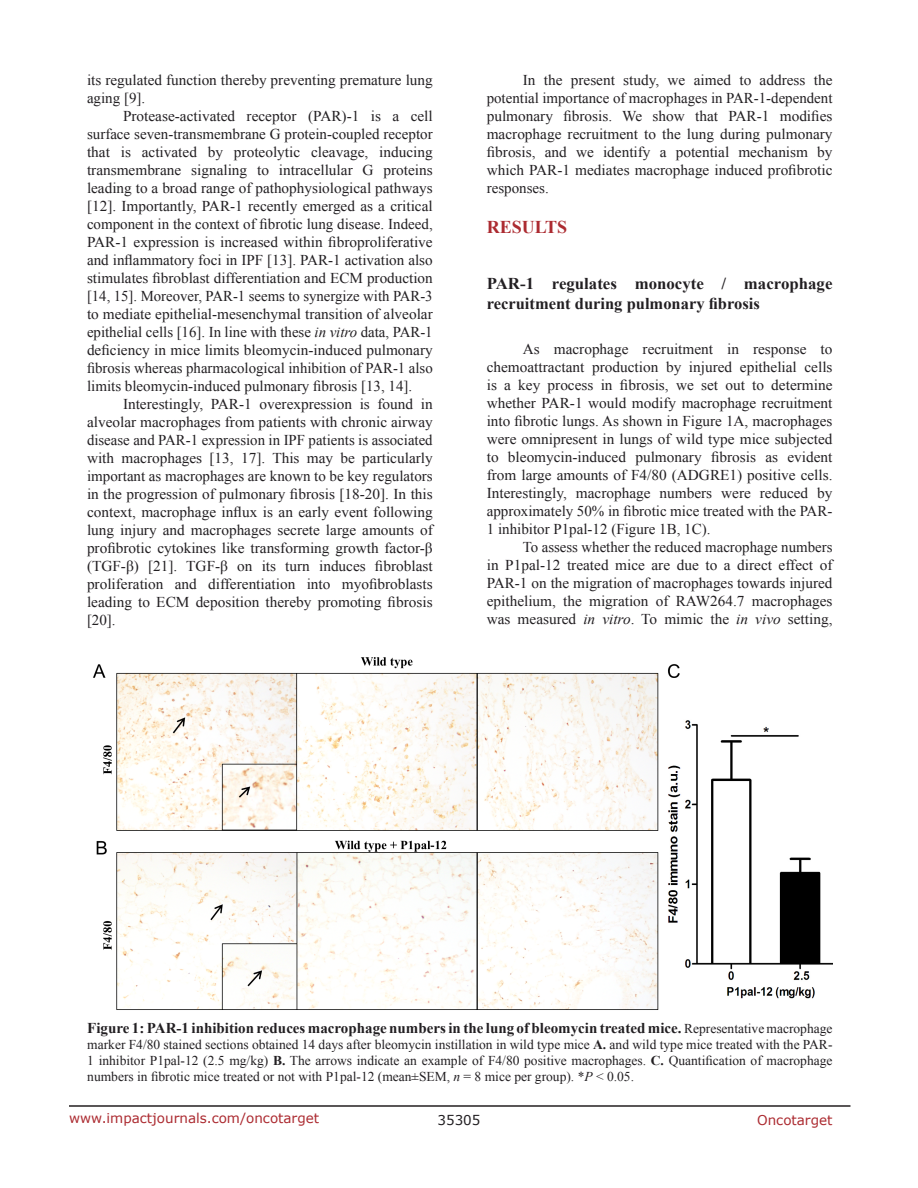
<style>
.page{position:relative;width:918px;height:1188px;background:#fff}
.page>*{position:absolute;margin:0;border:0;box-sizing:border-box;transform-origin:0 0}
.Heading{font:700 18px "Times New Roman";color:#ac2b31}
.SubHeading{font:700 16.5px/19.8px "Times New Roman";color:#221f22}
.BodyText{font:15px/18px "Times New Roman";color:#221f22;text-align:justify}
.FigureText{font:700 15px "Times New Roman";color:#221f22}
.FigureText-2{font:13.5px/16.2px "Times New Roman";color:#221f22;text-align:justify}
.t1{font:13.5px "Verdana";color:#ac2b31}
.t2{font:13.5px "Verdana";color:#221f22}
.s1{font-style:italic}
.s2{font-weight:400;font-size:13.5px}
.s3{font-weight:700}
</style>
<div class="page">
<hr style="left:69px;top:1105px;width:781px;height:2px;background:#231f20">
<img style="left:93px;top:657px;width:739px;height:353px">
<p class="BodyText" style="left:87px;top:71px;width:347px">its regulated function thereby preventing premature lung aging [9].</p>
<p class="BodyText" style="left:87px;top:107px;width:347px;text-indent:36px">Protease-activated receptor (PAR)-1 is a cell surface seven-transmembrane G protein-coupled receptor that is activated by proteolytic cleavage, inducing transmembrane signaling to intracellular G proteins leading to a broad range of pathophysiological pathways [12]. Importantly, PAR-1 recently emerged as a critical component in the context of fibrotic lung disease. Indeed, PAR-1 expression is increased within fibroproliferative and inflammatory foci in IPF [13]. PAR-1 activation also stimulates fibroblast differentiation and ECM production [14, 15]. Moreover, PAR-1 seems to synergize with PAR-3 to mediate epithelial-mesenchymal transition of alveolar epithelial cells [16]. In line with these <span class="s1">in vitro</span> data, PAR-1 deficiency in mice limits bleomycin-induced pulmonary fibrosis whereas pharmacological inhibition of PAR-1 also limits bleomycin-induced pulmonary fibrosis [13, 14].</p>
<p class="BodyText" style="left:87px;top:395px;width:347px;text-indent:36px">Interestingly, PAR-1 overexpression is found in alveolar macrophages from patients with chronic airway disease and PAR-1 expression in IPF patients is associated with macrophages [13, 17]. This may be particularly important as macrophages are known to be key regulators in the progression of pulmonary fibrosis [18-20]. In this context, macrophage influx is an early event following lung injury and macrophages secrete large amounts of profibrotic cytokines like transforming growth factor-β (TGF-β) [21]. TGF-β on its turn induces fibroblast proliferation and differentiation into myofibroblasts leading to ECM deposition thereby promoting fibrosis [20].</p>
<p class="BodyText" style="left:487px;top:71px;width:347px;text-indent:36px">In the present study, we aimed to address the potential importance of macrophages in PAR-1-dependent pulmonary fibrosis. We show that PAR-1 modifies macrophage recruitment to the lung during pulmonary fibrosis, and we identify a potential mechanism by which PAR-1 mediates macrophage induced profibrotic responses.</p>
<p class="Heading" style="left:487px;top:215px;width:82px">RESULTS</p>
<p class="SubHeading" style="left:487px;top:273px;width:347px">PAR-1 regulates monocyte / macrophage recruitment during pulmonary fibrosis</p>
<p class="BodyText" style="left:487px;top:339px;width:347px;text-indent:36px">As macrophage recruitment in response to chemoattractant production by injured epithelial cells is a key process in fibrosis, we set out to determine whether PAR-1 would modify macrophage recruitment into fibrotic lungs. As shown in Figure 1A, macrophages were omnipresent in lungs of wild type mice subjected to bleomycin-induced pulmonary fibrosis as evident from large amounts of F4/80 (ADGRE1) positive cells.<br>Interestingly, macrophage numbers were reduced by approximately 50% in fibrotic mice treated with the PAR-1 inhibitor P1pal-12 (Figure 1B, 1C).</p>
<p class="BodyText" style="left:487px;top:537px;width:347px;text-indent:36px">To assess whether the reduced macrophage numbers in P1pal-12 treated mice are due to a direct effect of PAR-1 on the migration of macrophages towards injured epithelium, the migration of RAW264.7 macrophages was measured <span class="s1">in vitro</span>. To mimic the <span class="s1">in vivo</span> setting,</p>
<p class="FigureText" style="left:87px;top:1017px;width:747px">Figure 1: PAR-1 inhibition reduces macrophage numbers in the lung of bleomycin treated mice. <span class="s2">Representative macrophage</span></p>
<p class="FigureText-2" style="left:87px;top:1036px;width:747px">marker F4/80 stained sections obtained 14 days after bleomycin instillation in wild type mice <span class="s3">A.</span> and wild type mice treated with the PAR-1 inhibitor P1pal-12 (2.5 mg/kg) <span class="s3">B.</span> The arrows indicate an example of F4/80 positive macrophages. <span class="s3">C.</span> Quantification of macrophage numbers in fibrotic mice treated or not with P1pal-12 (mean±SEM, <span class="s1">n</span> = 8 mice per group). *<span class="s1">P</span> &lt; 0.05.</p>
<p class="t1" style="left:69px;top:1109px;width:252px">www.impactjournals.com/oncotarget</p>
<p class="t2" style="left:438px;top:1111px;width:44px">35305</p>
<p class="t1" style="left:757px;top:1111px;width:77px">Oncotarget</p>
</div>
